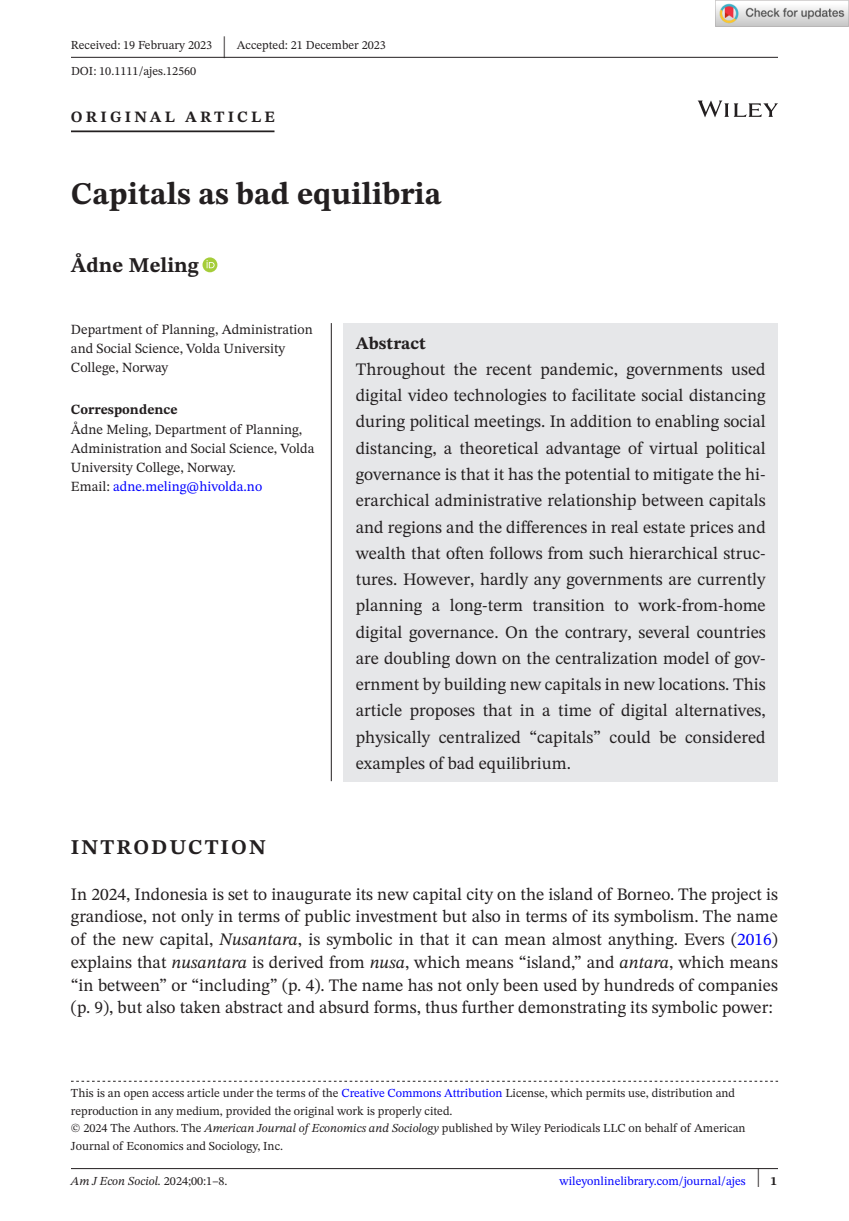
<style>
.page{position:relative;width:849px;height:1221px;background:#fff}
.page>*{position:absolute;margin:0;border:0;box-sizing:border-box;transform-origin:0 0}
.t1{font:700 31.5px "STIX Two Text";color:#231f20}
.t2{font:30.45px "STIX Two Text";color:#231f20;scale:.48 1}
.t3{font:700 21px "STIX Two Text";letter-spacing:.095em;color:#231f20}
.t4{font:700 21px "STIX Two Text";color:#231f20}
.t5{font:17.5px/26.2px "STIX Two Text";color:#231f20;text-align:justify}
.t6{font:700 17.5px "STIX Two Text";color:#231f20}
.t7{font:700 15.75px "STIX Two Text";letter-spacing:.2em;color:#231f20}
.t8{font:14px/19.2px "STIX Two Text";color:#231f20}
.t9{font:700 14px "STIX Two Text";color:#231f20}
.t10{font:12.25px/17.5px "STIX Two Text";color:#231f20}
.t11{font:12.25px "STIX Two Text";color:#00f}
.t12{font:italic 12.25px "STIX Two Text";color:#231f20}
.s1{color:#00f}
.s2{font-style:italic}
.s3{font-style:normal}
.s4{font-size:25.72px;color:#231f20}
.s5{font-weight:700;color:#231f20}
</style>
<div class="page">
<hr style="left:71px;top:1168px;width:706px;height:1px;background:#231f20">
<svg style="left:697px;top:100px;width:80px;height:17px"></svg>
<hr style="left:71px;top:130px;width:203px;height:2px;background:#231f20">
<svg style="left:202px;top:257px;width:15px;height:15px"></svg>
<svg style="left:206px;top:260px;width:8px;height:8px"></svg>
<hr style="left:71px;top:57px;width:706px;height:1px;background:#231f20">
<svg style="left:71px;top:1080px;width:706px;height:1px"></svg>
<div style="left:343px;top:323px;width:434px;height:458px;background:#e6e7e9"></div>
<hr style="left:331px;top:323px;width:1px;height:458px;background:#231f20">
<img style="left:715px;top:0;width:133px;height:26px">
<p class="t10" style="left:71px;top:36px;width:143px">Received: 19 February 2023</p>
<h2 class="t2" style="left:222px;top:25px;width:10px">|</h2>
<p class="t10" style="left:237px;top:36px;width:150px">Accepted: 21 December 2023</p>
<p class="t10" style="left:71px;top:62px;width:127px">DOI: 10.1111/ajes.12560</p>
<p class="t7" style="left:71px;top:105px;width:205px">ORIGINAL ARTICLE</p>
<h1 class="t1" style="left:71px;top:171px;width:372px">Capitals as bad equilibria</h1>
<p class="t4" style="left:71px;top:250px;width:129px">Ådne Meling</p>
<p class="t8" style="left:71px;top:319px;width:243px">Department of Planning, Administration and Social Science, Volda University<br>College, Norway</p>
<p class="t9" style="left:71px;top:399px;width:108px">Correspondence</p>
<p class="t8" style="left:71px;top:419px;width:245px">Ådne Meling, Department of Planning, Administration and Social Science, Volda University College, Norway.<br>Email: <span class="s1">adne.meling@hivolda.no</span></p>
<p class="t6" style="left:356px;top:330px;width:71px">Abstract</p>
<p class="t5" style="left:356px;top:356px;width:411px">Throughout the recent pandemic, governments used digital video technologies to facilitate social distancing during political meetings. In addition to enabling social distancing, a theoretical advantage of virtual political governance is that it has the potential to mitigate the hi&shy;erarchical administrative relationship between capitals and regions and the differences in real estate prices and wealth that often follows from such hierarchical struc&shy;tures. However, hardly any governments are currently planning a long-term transition to work-from-home digital governance. On the contrary, several countries are doubling down on the centralization model of gov&shy;ernment by building new capitals in new locations. This article proposes that in a time of digital alternatives, physically centralized “capitals” could be considered examples of bad equilibrium.</p>
<p class="t3" style="left:71px;top:832px;width:196px">INTRODUCTION</p>
<p class="t5" style="left:71px;top:882px;width:708px;line-height:22.8px">In 2024, Indonesia is set to inaugurate its new capital city on the island of Borneo. The project is grandiose, not only in terms of public investment but also in terms of its symbolism. The name of the new capital, <span class="s2">Nusantara</span>, is symbolic in that it can mean almost anything. Evers (<span class="s1">2016</span>) explains that <span class="s2">nusantara</span> is derived from <span class="s2">nusa</span>, which means “island,” and <span class="s2">antara</span>, which means “in between” or “including” (p. 4). The name has not only been used by hundreds of companies (p. 9), but also taken abstract and absurd forms, thus further demonstrating its symbolic power:</p>
<p class="t10" style="left:71px;top:1084px;width:676px">This is an open access article under the terms of the <span class="s1">Creative Commons Attribution</span> License, which permits use, distribution and reproduction in any medium, provided the original work is properly cited.<br>© 2024 The Authors. The <span class="s2">American Journal of Economics and Sociology</span> published by Wiley Periodicals LLC on behalf of American Journal of Economics and Sociology, Inc.</p>
<p class="t12" style="left:71px;top:1171px;width:158px">Am J Econ Sociol. <span class="s3">2024;00:1–8.</span></p>
<p class="t11" style="left:559px;top:1171px;width:219px">wileyonlinelibrary.com/journal/ajes <span class="s4">|</span> <span class="s5">1</span></p>
</div>
